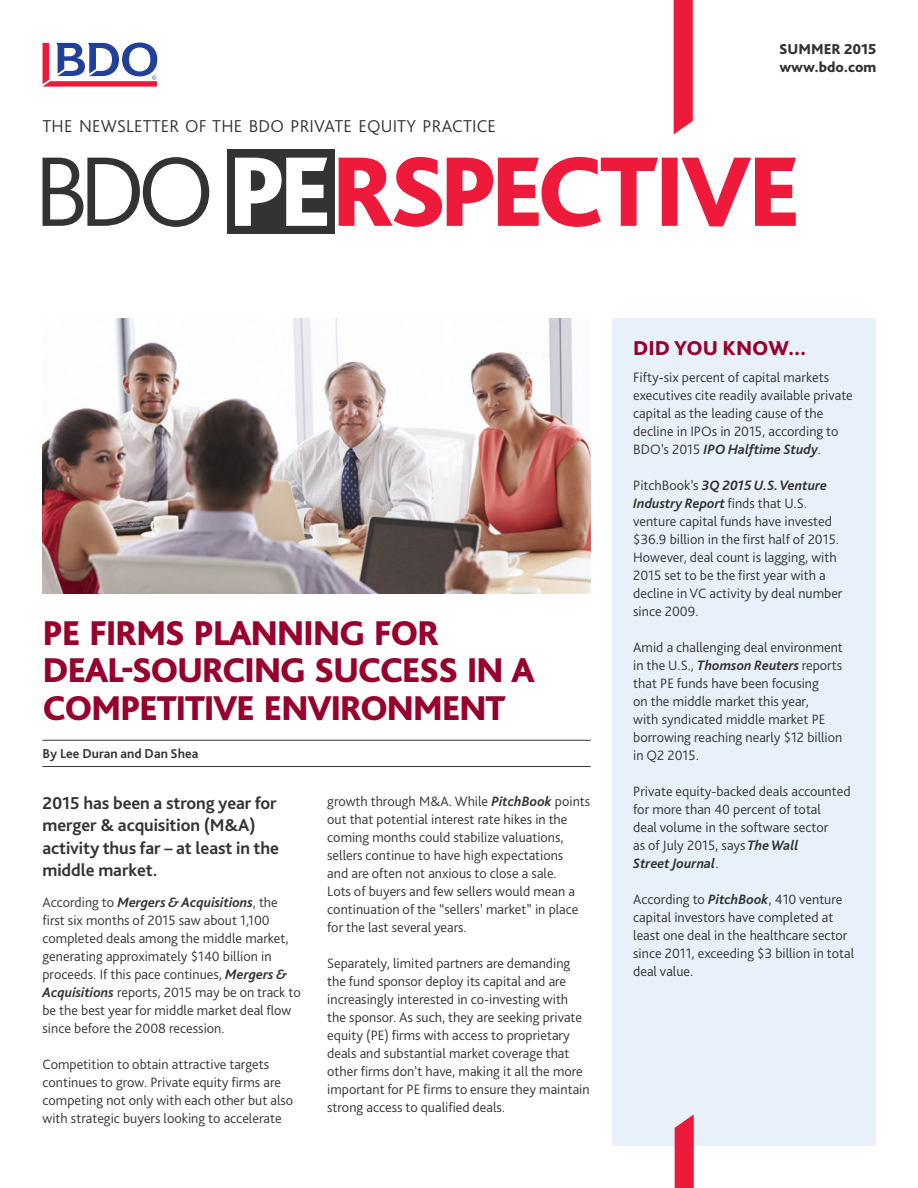
<style>
.page{position:relative;width:918px;height:1188px;background:#fff}
.page>*{position:absolute;margin:0;border:0;box-sizing:border-box;transform-origin:0 0}
.t1{font:800 36px/37.5px "Bliss Pro";letter-spacing:-.04em;color:#98002e}
.t2{font:800 21px "Bliss Pro";color:#98002e}
.t3{font:700 18px/22.5px "Bliss Pro";letter-spacing:-.005em;color:#333}
.t4{font:300 18px "Bliss Pro";letter-spacing:.01em;color:#333}
.t5{font:800 15px/18px "Bliss Pro";color:#333}
.t6{font:300 14.25px/18px "Bliss Pro";color:#333}
.t7{font:700 13.5px "Bliss Pro";color:#333}
.s1{font-weight:700;font-style:italic}
</style>
<div class="page">
<div style="left:612px;top:318px;width:263px;height:827px;background:#e8f1fa"></div>
<svg style="left:674px;top:0;width:19px;height:134px;background:#ee2746"></svg>
<svg style="left:43px;top:43px;width:114px;height:44px"></svg>
<svg style="left:675px;top:1114px;width:19px;height:74px"></svg>
<img style="left:43px;top:318px;width:548px;height:276px">
<div style="left:227px;top:150px;width:107px;height:84px;background:#333"></div>
<svg style="left:339px;top:157px;width:457px;height:70px"></svg>
<svg style="left:235px;top:158px;width:92px;height:68px"></svg>
<svg style="left:43px;top:157px;width:166px;height:70px"></svg>
<hr style="left:43px;top:740px;width:548px;height:1px;background:#333">
<hr style="left:43px;top:766px;width:548px;height:1px;background:#333">
<p class="t4" style="left:43px;top:114px;width:455px">THE NEWSLETTER OF THE BDO PRIVATE EQUITY PRACTICE</p>
<p class="t5" style="left:779px;top:40px;width:99px">SUMMER 2015 www.bdo.com</p>
<h1 class="t1" style="left:43px;top:613px;width:494px">PE FIRMS PLANNING FOR<br>DEAL-SOURCING SUCCESS IN A<br>COMPETITIVE ENVIRONMENT</h1>
<p class="t7" style="left:43px;top:745px;width:157px">By Lee Duran and Dan Shea</p>
<p class="t3" style="left:43px;top:791px;width:238px">2015 has been a strong year for merger &amp; acquisition (M&amp;A) activity thus far – at least in the middle market.</p>
<p class="t6" style="left:43px;top:893px;width:260px">According to <span class="s1">Mergers &amp; Acquisitions</span>, the first six months of 2015 saw about 1,100 completed deals among the middle market, generating approximately $140 billion in proceeds. If this pace continues, <span class="s1">Mergers &amp; Acquisitions</span> reports, 2015 may be on track to be the best year for middle market deal flow since before the 2008 recession.</p>
<p class="t6" style="left:43px;top:1055px;width:252px">Competition to obtain attractive targets continues to grow. Private equity firms are competing not only with each other but also with strategic buyers looking to accelerate</p>
<p class="t6" style="left:327px;top:792px;width:264px">growth through M&amp;A. While <span class="s1">PitchBook</span> points out that potential interest rate hikes in the coming months could stabilize valuations, sellers continue to have high expectations<br>and are often not anxious to close a sale.<br>Lots of buyers and few sellers would mean a continuation of the “sellers’ market” in place for the last several years.</p>
<p class="t6" style="left:327px;top:954px;width:264px">Separately, limited partners are demanding the fund sponsor deploy its capital and are increasingly interested in co-investing with the sponsor. As such, they are seeking private equity (PE) firms with access to proprietary deals and substantial market coverage that other firms don’t have, making it all the more important for PE firms to ensure they maintain strong access to qualified deals.</p>
<h2 class="t2" style="left:633px;top:335px;width:175px">DID YOU KNOW...</h2>
<p class="t6" style="left:633px;top:368px;width:221px">Fifty-six percent of capital markets executives cite readily available private capital as the leading cause of the decline in IPOs in 2015, according to BDO’s 2015 <span class="s1">IPO Halftime Study</span>.</p>
<p class="t6" style="left:633px;top:476px;width:211px">PitchBook’s <span class="s1">3Q 2015 U.S. Venture<br>Industry Report</span> finds that U.S. venture capital funds have invested $36.9 billion in the first half of 2015.<br>However, deal count is lagging, with<br>2015 set to be the first year with a decline in VC activity by deal number since 2009.</p>
<p class="t6" style="left:633px;top:638px;width:211px">Amid a challenging deal environment in the U.S., <span class="s1">Thomson Reuters</span> reports that PE funds have been focusing<br>on the middle market this year,<br>with syndicated middle market PE borrowing reaching nearly $12 billion in Q2 2015.</p>
<p class="t6" style="left:633px;top:782px;width:219px">Private equity-backed deals accounted for more than 40 percent of total<br>deal volume in the software sector<br>as of July 2015, says <span class="s1">The Wall<br>StreetJournal</span>.</p>
<p class="t6" style="left:633px;top:890px;width:222px">According to <span class="s1">PitchBook</span>, 410 venture capital investors have completed at least one deal in the healthcare sector since 2011, exceeding $3 billion in total deal value.</p>
</div>
